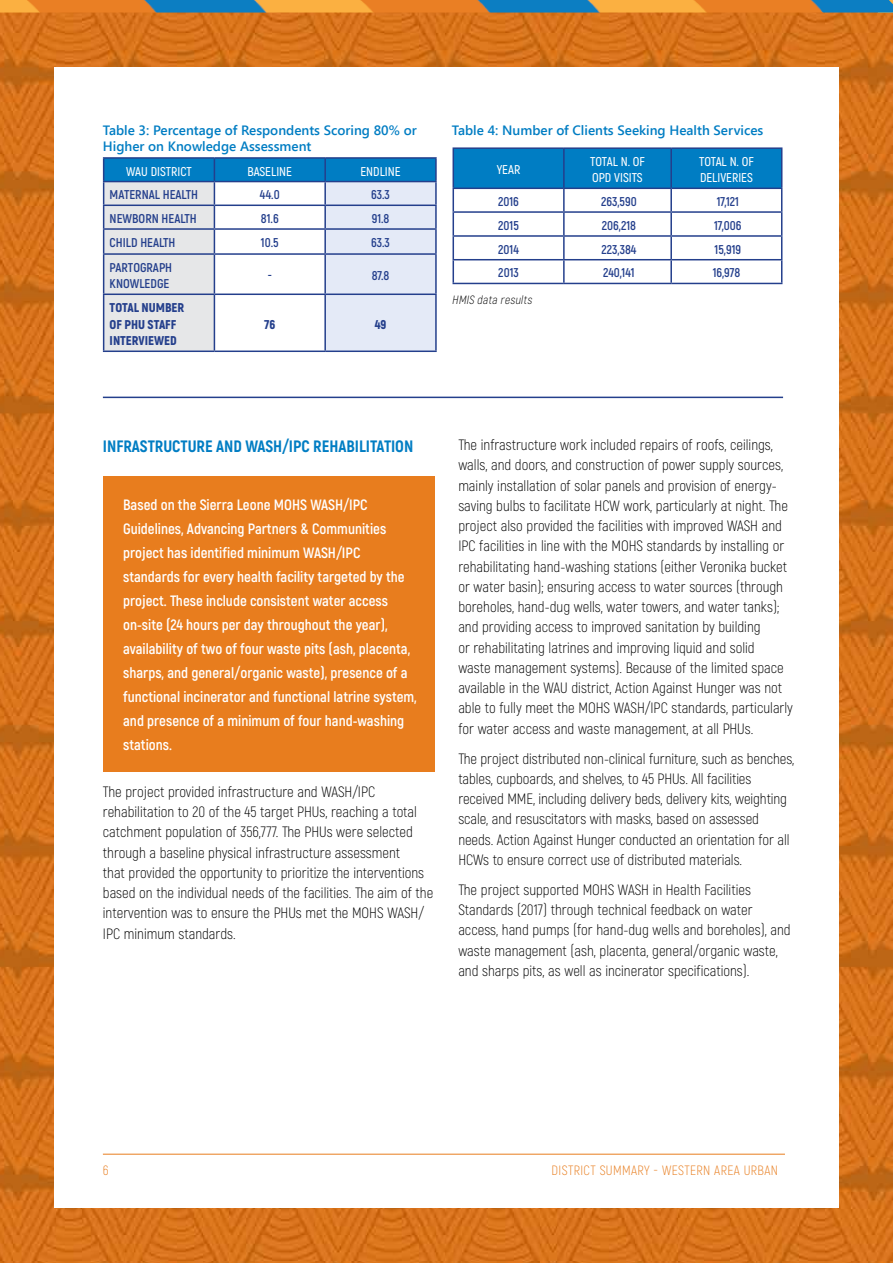
<style>
.page{position:relative;width:893px;height:1263px;background:#fff}
.page>*{position:absolute;margin:0;border:0;box-sizing:border-box;transform-origin:0 0}
.t1{font:800 16.5px "Akrobat";color:#007dc3}
.text{font:300 15px/20.2px "Akrobat";color:#000}
.white_box_text{font:700 15px/24px "Akrobat";color:#fff}
.table_title{font:600 13.5px/16.5px "Segoe UI";color:#007dc3}
.t2{font:300 13.5px "Mission Gothic";letter-spacing:.025em;color:#e87d1e}
.t3{font:300 13.5px "Akrobat";letter-spacing:.025em;color:#e87d1e}
.table_text{font:700 12.75px/16.5px "Akrobat";color:#243f8c}
.table_headline{font:600 12.75px/16.5px "Akrobat";color:#fff}
.table_text-2{font:900 12.75px/16.5px "Akrobat";color:#243f8c}
.photo_caption{font:italic 300 12px "Akrobat";color:#000}
.s1{font-family:"Akrobat";font-size:12.75px;color:#fff}
.s2{font-family:"Mission Gothic"}
</style>
<div class="page">
<img style="left:0;top:13px;width:893px;height:1250px">
<img style="left:0;top:0;width:893px;height:13px">
<div style="left:54px;top:68px;width:785px;height:1140px;background:#fff"></div>
<hr style="left:103px;top:1154px;width:682px;height:1px;background:#e87d1e">
<div style="left:103px;top:476px;width:331px;height:296px;background:#e87d1e"></div>
<hr style="left:325px;top:253px;width:112px;height:2px;background:#243f8c">
<hr style="left:325px;top:293px;width:112px;height:2px;background:#243f8c">
<hr style="left:103px;top:157px;width:111px;height:2px;background:#243f8c">
<hr style="left:214px;top:157px;width:111px;height:2px;background:#243f8c">
<hr style="left:325px;top:157px;width:112px;height:2px;background:#243f8c">
<hr style="left:435px;top:159px;width:2px;height:22px;background:#243f8c">
<hr style="left:325px;top:181px;width:112px;height:1px;background:#243f8c">
<hr style="left:435px;top:182px;width:2px;height:23px;background:#243f8c">
<hr style="left:435px;top:230px;width:2px;height:23px;background:#243f8c">
<hr style="left:435px;top:255px;width:2px;height:38px;background:#243f8c">
<hr style="left:435px;top:295px;width:2px;height:55px;background:#243f8c">
<hr style="left:103px;top:350px;width:111px;height:2px;background:#243f8c">
<hr style="left:214px;top:350px;width:111px;height:2px;background:#243f8c">
<hr style="left:325px;top:350px;width:112px;height:2px;background:#243f8c">
<svg style="left:103px;top:158px;width:333px;height:193px"></svg>
<hr style="left:214px;top:205px;width:111px;height:1px;background:#243f8c">
<hr style="left:325px;top:205px;width:112px;height:1px;background:#243f8c">
<hr style="left:435px;top:206px;width:2px;height:22px;background:#243f8c">
<hr style="left:103px;top:228px;width:111px;height:2px;background:#243f8c">
<hr style="left:214px;top:228px;width:111px;height:2px;background:#243f8c">
<hr style="left:325px;top:228px;width:112px;height:2px;background:#243f8c">
<hr style="left:453px;top:283px;width:111px;height:1px;background:#243f8c">
<hr style="left:564px;top:283px;width:107px;height:1px;background:#243f8c">
<hr style="left:671px;top:283px;width:111px;height:1px;background:#243f8c">
<hr style="left:453px;top:147px;width:111px;height:2px;background:#243f8c">
<hr style="left:564px;top:147px;width:107px;height:2px;background:#243f8c">
<hr style="left:671px;top:147px;width:111px;height:2px;background:#243f8c">
<svg style="left:453px;top:148px;width:329px;height:135px"></svg>
<hr style="left:103px;top:397px;width:680px;height:1px;background:#243f8c">
<p class="table_title" style="left:103px;top:121px;width:315px">Table 3: Percentage of Respondents Scoring 80% or<br>Higher on Knowledge Assessment<span class="s1">P</span></p>
<p class="table_headline" style="left:126px;top:163px;width:67px">WAU DISTRICT</p>
<p class="table_headline" style="left:248px;top:163px;width:46px">BASELINE</p>
<p class="table_headline" style="left:360px;top:163px;width:42px">ENDLINE</p>
<p class="table_text" style="left:110px;top:187px;width:90px">MATERNAL HEALTH</p>
<p class="table_text" style="left:260px;top:187px;width:21px">44.0</p>
<p class="table_text" style="left:371px;top:187px;width:20px">63.3</p>
<p class="table_text" style="left:110px;top:210px;width:89px">NEWBORN HEALTH</p>
<p class="table_text" style="left:261px;top:210px;width:19px">81.6</p>
<p class="table_text" style="left:372px;top:210px;width:19px">91.8</p>
<p class="table_text" style="left:110px;top:235px;width:67px">CHILD HEALTH</p>
<p class="table_text" style="left:261px;top:235px;width:19px">10.5</p>
<p class="table_text" style="left:371px;top:235px;width:20px">63.3</p>
<p class="table_text" style="left:110px;top:259px;width:64px">PARTOGRAPH<br>KNOWLEDGE</p>
<p class="table_text" style="left:268px;top:267px;width:6px">-</p>
<p class="table_text" style="left:372px;top:267px;width:19px">87.8</p>
<p class="table_text-2" style="left:110px;top:299px;width:76px">TOTAL NUMBER<br>OF PHU STAFF<br>INTERVIEWED</p>
<p class="table_text-2" style="left:264px;top:316px;width:12px">76</p>
<p class="table_text-2" style="left:375px;top:316px;width:13px">49</p>
<p class="table_title" style="left:452px;top:121px;width:313px">Table 4: Number of Clients Seeking Health Services</p>
<p class="table_headline" style="left:497px;top:161px;width:25px">YEAR</p>
<p class="table_headline" style="left:590px;top:153px;width:56px">TOTAL N. OF<br>OPD VISITS</p>
<p class="table_headline" style="left:699px;top:153px;width:56px">TOTAL N. OF<br>DELIVERIES</p>
<p class="table_text" style="left:498px;top:193px;width:22px">2016</p>
<p class="table_text" style="left:601px;top:193px;width:37px">263,590</p>
<p class="table_text" style="left:717px;top:193px;width:24px">17,121</p>
<p class="table_text" style="left:498px;top:217px;width:22px">2015</p>
<p class="table_text" style="left:602px;top:217px;width:36px">206,218</p>
<p class="table_text" style="left:714px;top:217px;width:29px">17,006</p>
<p class="table_text" style="left:498px;top:241px;width:22px">2014</p>
<p class="table_text" style="left:601px;top:241px;width:37px">223,384</p>
<p class="table_text" style="left:715px;top:241px;width:28px">15,919</p>
<p class="table_text" style="left:498px;top:265px;width:22px">2013</p>
<p class="table_text" style="left:603px;top:265px;width:33px">240,141</p>
<p class="table_text" style="left:713px;top:265px;width:29px">16,978</p>
<p class="photo_caption" style="left:452px;top:292px;width:84px">HMIS data results</p>
<h2 class="t1" style="left:103px;top:436px;width:312px">INFRASTRUCTURE AND WASH/IPC REHABILITATION</h2>
<p class="white_box_text" style="left:123px;top:492px;width:295px">Based on the Sierra Leone MOHS WASH/IPC Guidelines, Advancing Partners &amp; Communities project has identified minimum WASH/IPC standards for every health facility targeted by the project. These include consistent water access on-site (24 hours per day throughout the year), availability of two of four waste pits (ash, placenta, sharps, and general/organic waste), presence of a functional incinerator and functional latrine system, and presence of a minimum of four hand-washing stations.</p>
<p class="text" style="left:103px;top:781px;width:332px">The project provided infrastructure and WASH/IPC rehabilitation to 20 of the 45 target PHUs, reaching a total catchment population of 356,777. The PHUs were selected through a baseline physical infrastructure assessment<br>that provided the opportunity to prioritize the interventions based on the individual needs of the facilities. The aim of the intervention was to ensure the PHUs met the MOHS WASH/ IPC minimum standards.</p>
<p class="text" style="left:458px;top:435px;width:336px">The infrastructure work included repairs of roofs, ceilings, walls, and doors, and construction of power supply sources, mainly installation of solar panels and provision of energy&shy;saving bulbs to facilitate HCW work, particularly at night. The project also provided the facilities with improved WASH and IPC facilities in line with the MOHS standards by installing or rehabilitating hand-washing stations (either Veronika bucket or water basin); ensuring access to water sources (through boreholes, hand-dug wells, water towers, and water tanks); and providing access to improved sanitation by building<br>or rehabilitating latrines and improving liquid and solid<br>waste management systems). Because of the limited space available in the WAU district, Action Against Hunger was not able to fully meet the MOHS WASH/IPC standards, particularly for water access and waste management, at all PHUs.</p>
<p class="text" style="left:458px;top:748px;width:337px">The project distributed non-clinical furniture, such as benches, tables, cupboards, and shelves, to 45 PHUs. All facilities received MME, including delivery beds, delivery kits, weighting scale, and resuscitators with masks, based on assessed needs. Action Against Hunger conducted an orientation for all HCWs to ensure correct use of distributed materials.</p>
<p class="text" style="left:458px;top:879px;width:334px">The project supported MOHS WASH in Health Facilities Standards (2017) through technical feedback on water access, hand pumps (for hand-dug wells and boreholes), and waste management (ash, placenta, general/organic waste, and sharps pits, as well as incinerator specifications).</p>
<p class="t3" style="left:103px;top:1162px;width:15px">6<span class="s2">6</span></p>
<p class="t2" style="left:521px;top:1162px;width:264px">MAY 2017 | FIXING HEALTH POSTS TO SAVE LIVES</p>
<p class="t3" style="left:552px;top:1162px;width:228px">DISTRICT SUMMARY - WESTERN AREA URBAN</p>
</div>
